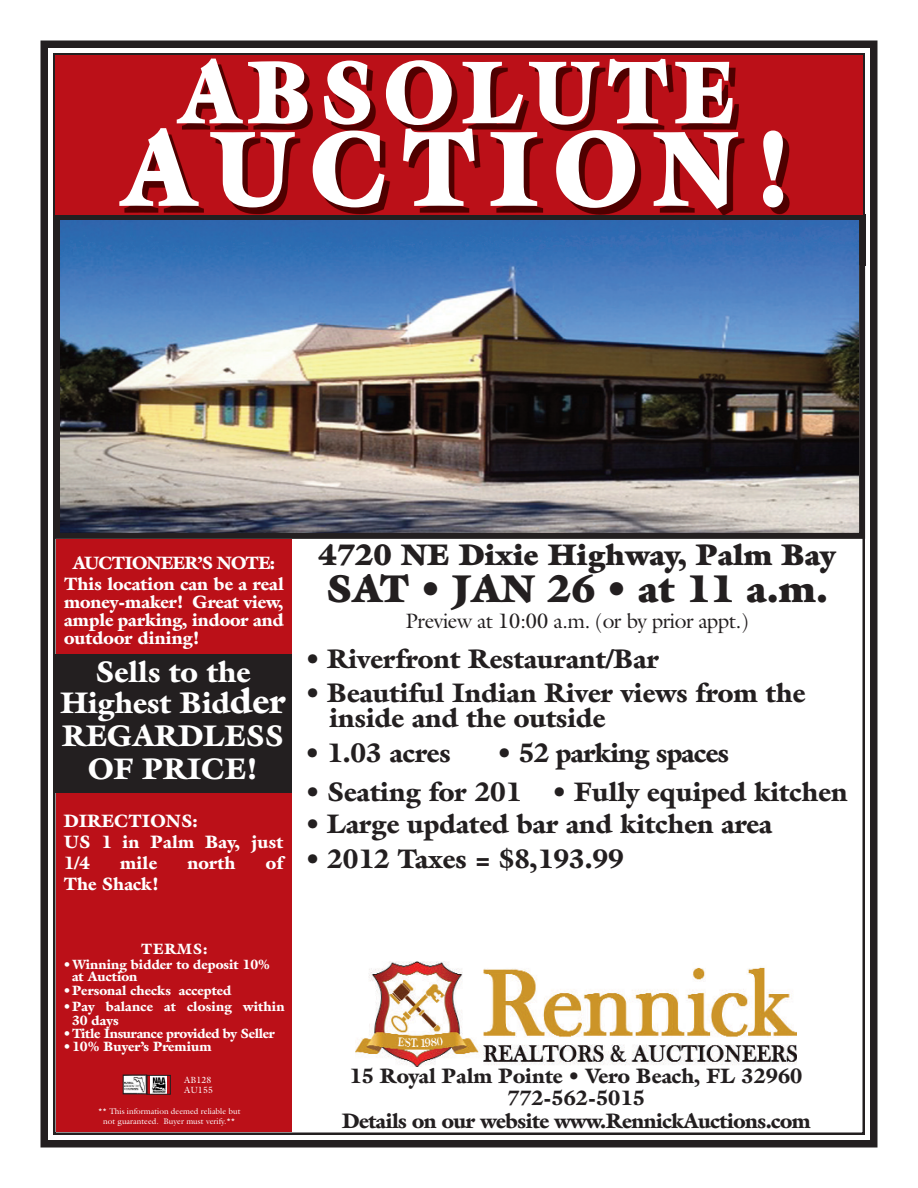
<style>
.page{position:relative;width:918px;height:1188px;background:#fff}
.page>*{position:absolute;margin:0;border:0;box-sizing:border-box;transform-origin:0 0}
.t1{font:900 108px "Galliard Std";letter-spacing:.15em;color:#fff;scale:.9 1}
.t2{font:900 90px "Galliard Std";letter-spacing:.1em;color:#fff;scale:.9 1}
.t3{font:900 39px "Galliard Std";color:#231f20}
.t4{font:900 30px/32.5px "Galliard Std";color:#fff;text-align:center}
.t5{font:900 30px "Galliard Std";color:#231f20}
.t6{font:900 27px/25.3px "Galliard Std";color:#231f20}
.t7{font:900 27px "Galliard Std";letter-spacing:-.025em;color:#231f20}
.t8{font:900 21px/22.5px "Galliard Std";letter-spacing:-.025em;color:#231f20;text-align:center}
.t9{font:21px "Galliard Std";letter-spacing:-.025em;color:#231f20}
.t10{font:900 18px/18px "Galliard Std";color:#fff;text-align:center}
.t11{font:900 15px "Galliard Std";letter-spacing:.05em;color:#fff}
.t12{font:900 13.5px/12px "Galliard Std";color:#fff}
.t13{font:900 13.5px "Galliard Std";letter-spacing:-.025em;color:#fff}
.t14{font:9px/10.5px "Galliard Std";color:#fff}
.t15{font:8.25px/10.5px "Galliard Std";color:#fff;text-align:center}
.s1{font-size:36px}
</style>
<div class="page">
<div style="left:40px;top:40px;width:838px;height:1108px;border:8px solid #231f20"></div>
<img style="left:356px;top:962px;width:441px;height:104px">
<div style="left:56px;top:539px;width:235px;height:593px;background:#bb1018"></div>
<img style="left:125px;top:1077px;width:20px;height:15px">
<div style="left:123px;top:1075px;width:24px;height:19px;border:1px solid #231f20"></div>
<img style="left:150px;top:1077px;width:17px;height:16px">
<div style="left:147px;top:1075px;width:24px;height:20px;border:1px solid #231f20"></div>
<img style="left:61px;top:265px;width:797px;height:267px">
<div style="left:54px;top:215px;width:811px;height:324px;border:6px solid #231f20"></div>
<img style="left:56px;top:42px;width:816px;height:223px">
<div style="left:56px;top:215px;width:810px;height:50px;background:#231f20"></div>
<img style="left:57px;top:218px;width:805px;height:47px">
<img style="left:60px;top:221px;width:799px;height:44px">
<img style="left:56px;top:56px;width:806px;height:159px">
<div style="left:55px;top:655px;width:236px;height:138px;background:#231f20"></div>
<h2 class="t2" style="left:179px;top:58px;width:619px">ABSOLUTE</h2>
<h1 class="t1" style="left:123px;top:128px;width:746px">AUCTION!</h1>
<p class="t10" style="left:64px;top:555px;width:221px;line-height:20.1px">AUCTIONEER’S NOTE:<br>This location can be a real</p>
<p class="t10" style="left:64px;top:595px;width:221px;text-align:justify">money-maker! Great view, ample parking, indoor and outdoor dining!</p>
<p class="t4" style="left:60px;top:659px;width:227px">Sells to the<br>Highest Bid<span class="s1">der<br></span>REGARDLESS<br>OF PRICE!</p>
<p class="t10" style="left:64px;top:812px;width:221px;line-height:21px;text-align:left">DIRECTIONS:<br>US 1 in Palm Bay, just<br>1/4</p>
<p class="t10" style="left:120px;top:856px;width:39px">mile</p>
<p class="t10" style="left:187px;top:856px;width:50px">north</p>
<p class="t10" style="left:266px;top:856px;width:19px">of</p>
<p class="t10" style="left:64px;top:877px;width:97px">The Shack!</p>
<p class="t11" style="left:141px;top:944px;width:68px">TERMS:</p>
<p class="t12" style="left:72px;top:960px;width:199px;text-indent:-8px">•Winning bidder to deposit 10% at Auction</p>
<p class="t12" style="left:64px;top:986px;width:169px">•Personal checks accepted</p>
<p class="t12" style="left:72px;top:1001px;width:214px;line-height:13.5px;text-indent:-8px">•Pay balance at closing within<br>30 days</p>
<p class="t13" style="left:64px;top:1028px;width:212px">•Title Insurance provided by Seller</p>
<p class="t12" style="left:64px;top:1042px;width:149px">•10% Buyer’s Premium</p>
<p class="t14" style="left:184px;top:1074px;width:30px">AB128<br>AU155</p>
<p class="t15" style="left:98px;top:1106px;width:144px">** This information deemed reliable but not guaranteed. Buyer must verify.**</p>
<p class="t5" style="left:318px;top:543px;width:519px">4720 NE Dixie Highway, Palm Bay</p>
<h3 class="t3" style="left:326px;top:574px;width:503px">SAT • JAN 26 • at 11 a.m.</h3>
<p class="t9" style="left:405px;top:608px;width:345px">Preview at 10:00 a.m. (or by prior appt.)</p>
<p class="t6" style="left:306px;top:649px;width:354px">• Riverfront Restaurant/Bar</p>
<p class="t6" style="left:329px;top:683px;width:478px;text-indent:-23px">• Beautiful Indian River views from the inside and the outside</p>
<p class="t6" style="left:306px;top:743px;width:146px">• 1.03 acres</p>
<p class="t7" style="left:498px;top:742px;width:233px">• 52 parking spaces</p>
<p class="t6" style="left:306px;top:782px;width:543px">• Seating for 201 • Fully equiped kitchen</p>
<p class="t6" style="left:306px;top:815px;width:468px">• Large updated bar and kitchen area</p>
<p class="t6" style="left:306px;top:849px;width:319px">• 2012 Taxes = $8,193.99</p>
<p class="t8" style="left:342px;top:1067px;width:470px">15 Royal Palm Pointe • Vero Beach, FL 32960<br>772-562-5015<br>Details on our website www.RennickAuctions.com</p>
</div>
